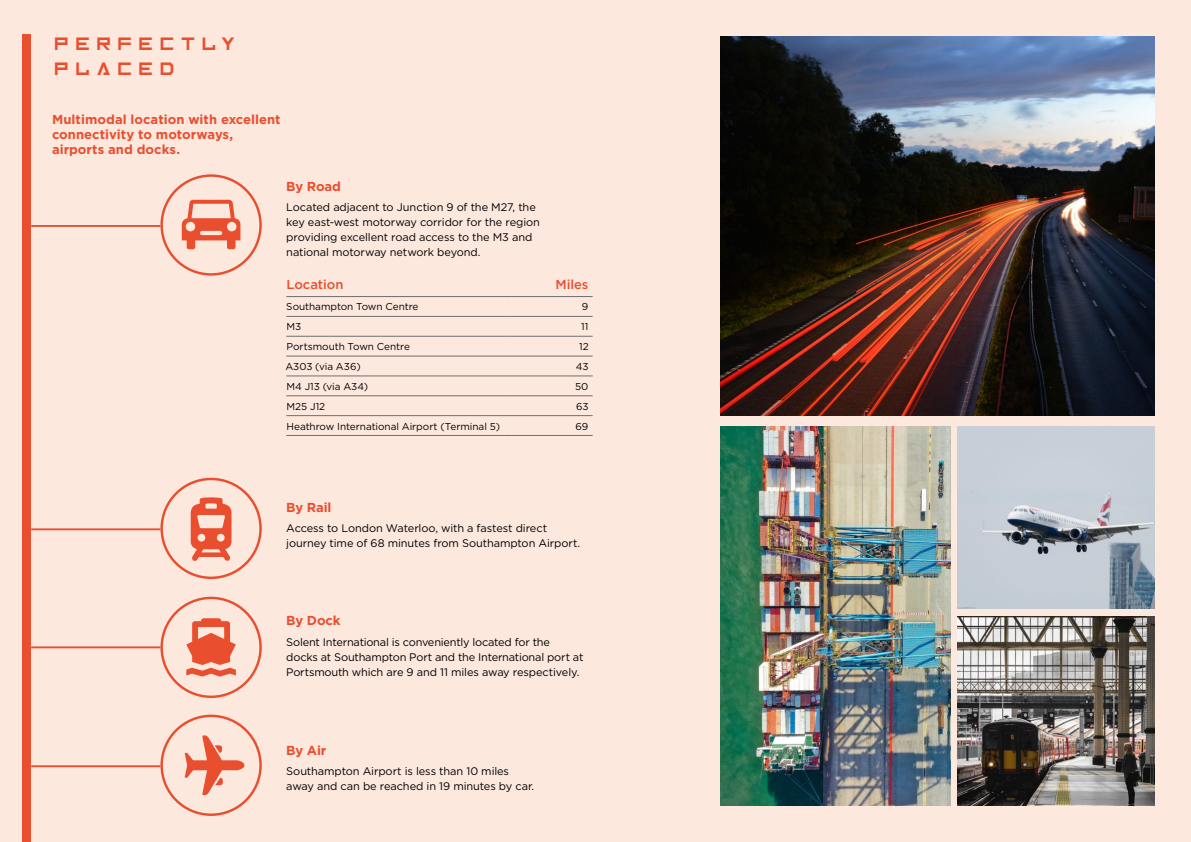
<style>
.page{position:relative;width:1191px;height:842px;background:#fde8de}
.page>*{position:absolute;margin:0;border:0;box-sizing:border-box;transform-origin:0 0}
.t1{font:40px "Inversionz Unboxed";letter-spacing:-.1em;color:#e94e2f}
.t2{font:700 13px/15px "Gotham";color:#e94e2f}
.t3{font:500 13px "Gotham";color:#e94e2f}
.t4{font:11px/15px "Gotham";letter-spacing:-.015em;color:#000}
.t5{font:10px "Gotham";letter-spacing:-.005em;color:#000}
</style>
<div class="page">
<hr style="left:31px;top:765px;width:129px;height:2px;background:#e94e2f">
<div style="left:160px;top:715px;width:102px;height:101px;border:2px solid #e94e2f;border-radius:50%"></div>
<svg style="left:185px;top:735px;width:60px;height:60px"></svg>
<hr style="left:31px;top:646px;width:129px;height:2px;background:#e94e2f">
<div style="left:160px;top:597px;width:102px;height:101px;border:2px solid #e94e2f;border-radius:50%"></div>
<svg style="left:186px;top:618px;width:50px;height:58px"></svg>
<div style="left:23px;top:34px;width:8px;height:808px;background:#e94e2f"></div>
<hr style="left:31px;top:528px;width:129px;height:2px;background:#e94e2f">
<div style="left:160px;top:478px;width:102px;height:101px;border:2px solid #e94e2f;border-radius:50%"></div>
<svg style="left:191px;top:497px;width:40px;height:64px"></svg>
<hr style="left:31px;top:225px;width:129px;height:2px;background:#e94e2f">
<div style="left:160px;top:174px;width:102px;height:102px;border:2px solid #e94e2f;border-radius:50%"></div>
<svg style="left:182px;top:200px;width:58px;height:49px"></svg>
<hr style="left:286px;top:316px;width:225px;height:1px;background:#706f6f">
<hr style="left:511px;top:316px;width:81px;height:1px;background:#706f6f">
<hr style="left:286px;top:336px;width:225px;height:1px;background:#706f6f">
<hr style="left:511px;top:336px;width:81px;height:1px;background:#706f6f">
<hr style="left:286px;top:356px;width:225px;height:1px;background:#706f6f">
<hr style="left:511px;top:356px;width:81px;height:1px;background:#706f6f">
<hr style="left:286px;top:296px;width:225px;height:1px;background:#706f6f">
<hr style="left:511px;top:296px;width:81px;height:1px;background:#706f6f">
<hr style="left:286px;top:375px;width:225px;height:1px;background:#706f6f">
<hr style="left:511px;top:375px;width:81px;height:1px;background:#706f6f">
<hr style="left:286px;top:395px;width:225px;height:1px;background:#706f6f">
<hr style="left:511px;top:395px;width:81px;height:1px;background:#706f6f">
<hr style="left:286px;top:415px;width:225px;height:1px;background:#706f6f">
<hr style="left:511px;top:415px;width:81px;height:1px;background:#706f6f">
<hr style="left:286px;top:435px;width:225px;height:1px;background:#706f6f">
<hr style="left:511px;top:435px;width:81px;height:1px;background:#706f6f">
<img style="left:720px;top:36px;width:435px;height:379px">
<img style="left:957px;top:427px;width:198px;height:182px">
<img style="left:957px;top:616px;width:198px;height:190px">
<img style="left:720px;top:427px;width:230px;height:379px">
<h1 class="t1" style="left:50px;top:18px;width:193px">Perfectly</h1>
<h1 class="t1" style="left:50px;top:43px;width:132px">placed</h1>
<p class="t2" style="left:52px;top:112px;width:230px">Multimodal location with excellent connectivity to motorways, airports and docks.</p>
<p class="t2" style="left:286px;top:179px;width:56px">By Road</p>
<p class="t4" style="left:286px;top:200px;width:255px">Located adjacent to Junction 9 of the M27, the key east-west motorway corridor for the region providing excellent road access to the M3 and national motorway network beyond.</p>
<p class="t3" style="left:286px;top:276px;width:59px">Location</p>
<p class="t3" style="left:555px;top:276px;width:35px">Miles</p>
<p class="t5" style="left:286px;top:301px;width:134px">Southampton Town Centre</p>
<p class="t5" style="left:582px;top:301px;width:8px">9</p>
<p class="t5" style="left:286px;top:320px;width:16px">M3</p>
<p class="t5" style="left:581px;top:320px;width:9px">11</p>
<p class="t5" style="left:286px;top:340px;width:125px">Portsmouth Town Centre</p>
<p class="t5" style="left:579px;top:340px;width:11px">12</p>
<p class="t5" style="left:285px;top:360px;width:77px">A303 (via A36)</p>
<p class="t5" style="left:576px;top:360px;width:14px">43</p>
<p class="t5" style="left:286px;top:380px;width:83px">M4 J13 (via A34)</p>
<p class="t5" style="left:575px;top:380px;width:15px">50</p>
<p class="t5" style="left:286px;top:400px;width:40px">M25 J12</p>
<p class="t5" style="left:576px;top:400px;width:14px">63</p>
<p class="t5" style="left:286px;top:420px;width:215px">Heathrow International Airport (Terminal 5)</p>
<p class="t5" style="left:575px;top:420px;width:14px">69</p>
<p class="t2" style="left:286px;top:499px;width:47px">By Rail</p>
<p class="t4" style="left:286px;top:521px;width:295px">Access to London Waterloo, with a fastest direct journey time of 68 minutes from Southampton Airport.</p>
<p class="t2" style="left:286px;top:613px;width:56px">By Dock</p>
<p class="t4" style="left:286px;top:634px;width:299px">Solent International is conveniently located for the docks at Southampton Port and the International port at<br>Portsmouth which are 9 and 11 miles away respectively.</p>
<p class="t2" style="left:286px;top:742px;width:42px">By Air</p>
<p class="t4" style="left:286px;top:763px;width:249px">Southampton Airport is less than 10 miles away and can be reached in 19 minutes by car.</p>
</div>
